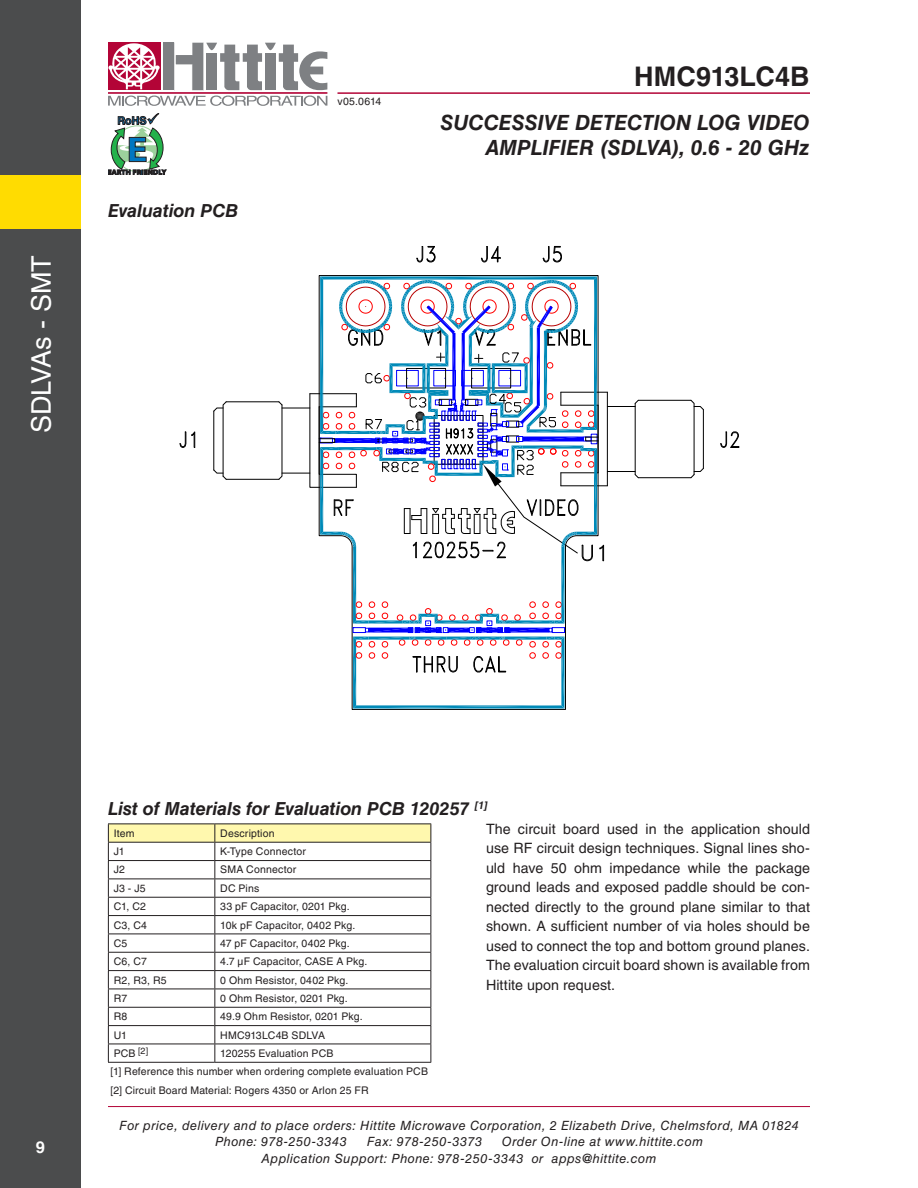
<style>
.page{position:relative;width:918px;height:1188px;background:#fff}
.page>*{position:absolute;margin:0;border:0;box-sizing:border-box;transform-origin:0 0}
.t1{font:27px "Helvetica LT Std";letter-spacing:-.005em;color:#fff}
.t2{font:700 27px "Helvetica LT Std";color:#231f20}
.t3{font:italic 700 21px/25.2px "Helvetica LT Std";color:#231f20;text-align:right}
.t4{font:italic 700 18px "Helvetica LT Std";letter-spacing:-.005em;color:#231f20}
.t5{font:700 16.5px "Helvetica LT Std";color:#fff}
.t6{font:14.25px/19.5px "Helvetica LT Std";letter-spacing:.005em;color:#231f20;text-align:justify}
.t7{font:italic 12.75px/16.5px "Helvetica LT Std";letter-spacing:.035em;color:#231f20}
.t8{font:10.5px/18.3px "Helvetica LT Std";letter-spacing:.015em;color:#231f20}
</style>
<div class="page">
<hr style="left:108px;top:1106px;width:702px;height:1px;background:#b30437">
<hr style="left:338px;top:92px;width:472px;height:2px;background:#b30437">
<div style="left:163px;top:43px;width:11px;height:47px;background:#7e8083"></div>
<div style="left:108px;top:43px;width:52px;height:47px;background:#b30437"></div>
<hr style="left:108px;top:92px;width:219px;height:2px;background:#b30437">
<svg style="left:176px;top:43px;width:151px;height:47px"></svg>
<svg style="left:108px;top:96px;width:219px;height:10px"></svg>
<svg style="left:108px;top:43px;width:52px;height:46px"></svg>
<svg style="left:108px;top:113px;width:58px;height:62px"></svg>
<div style="left:0;top:0;width:81px;height:1188px;background:#4b4c4d"></div>
<div style="left:0;top:175px;width:81px;height:54px;background:#ffdc01"></div>
<svg style="left:108px;top:824px;width:323px;height:238px"></svg>
<hr style="left:108px;top:1062px;width:107px;height:1px;background:#231f20">
<hr style="left:215px;top:1062px;width:216px;height:1px;background:#231f20">
<hr style="left:638px;top:400px;width:53px;height:1px;background:#000">
<svg style="left:690px;top:399px;width:14px;height:80px"></svg>
<hr style="left:638px;top:477px;width:53px;height:1px;background:#000">
<hr style="left:226px;top:401px;width:53px;height:1px;background:#000">
<hr style="left:226px;top:479px;width:53px;height:1px;background:#000">
<svg style="left:213px;top:401px;width:14px;height:79px"></svg>
<svg style="left:180px;top:431px;width:16px;height:17px"></svg>
<svg style="left:720px;top:431px;width:19px;height:17px"></svg>
<svg style="left:416px;top:245px;width:20px;height:18px"></svg>
<svg style="left:481px;top:246px;width:20px;height:17px"></svg>
<svg style="left:542px;top:245px;width:20px;height:18px"></svg>
<svg style="left:278px;top:276px;width:362px;height:433px"></svg>
<h1 class="t1" style="left:26px;top:433px;width:179px;rotate:-90deg">SDLVAs - SMT</h1>
<h3 class="t4" style="left:108px;top:200px;width:132px">Evaluation PCB</h3>
<p class="t8" style="left:338px;top:92px;width:45px">v05.0614</p>
<h1 class="t2" style="left:634px;top:60px;width:177px">HMC913LC4B</h1>
<h2 class="t3" style="left:441px;top:109px;width:371px">SUCCESSIVE DETECTION LOG VIDEO<br>AMPLIFIER (SDLVA), 0.6 - 20 GHz</h2>
<h3 class="t5" style="left:36px;top:1138px;width:11px">9</h3>
<h3 class="t4" style="left:108px;top:798px;width:381px">List of Materials for Evaluation PCB 120257 <sup>[1]</sup></h3>
<p class="t8" style="left:114px;top:824px;width:22px">Item</p>
<p class="t8" style="left:220px;top:824px;width:56px">Description</p>
<p class="t8" style="left:114px;top:842px;width:12px">J1</p>
<p class="t8" style="left:220px;top:842px;width:87px">K-Type Connector</p>
<p class="t8" style="left:114px;top:861px;width:13px">J2</p>
<p class="t8" style="left:220px;top:861px;width:78px">SMA Connector</p>
<p class="t8" style="left:114px;top:879px;width:33px">J3 - J5</p>
<p class="t8" style="left:220px;top:879px;width:41px">DC Pins</p>
<p class="t8" style="left:114px;top:897px;width:34px">C1, C2</p>
<p class="t8" style="left:220px;top:897px;width:131px">33 pF Capacitor, 0201 Pkg.</p>
<p class="t8" style="left:114px;top:916px;width:35px">C3, C4</p>
<p class="t8" style="left:220px;top:916px;width:137px">10k pF Capacitor, 0402 Pkg.</p>
<p class="t8" style="left:114px;top:934px;width:15px">C5</p>
<p class="t8" style="left:220px;top:934px;width:131px">47 pF Capacitor, 0402 Pkg.</p>
<p class="t8" style="left:114px;top:952px;width:35px">C6, C7</p>
<p class="t8" style="left:220px;top:952px;width:149px">4.7 µF Capacitor, CASE A Pkg.</p>
<p class="t8" style="left:114px;top:971px;width:54px">R2, R3, R5</p>
<p class="t8" style="left:220px;top:971px;width:130px">0 Ohm Resistor, 0402 Pkg.</p>
<p class="t8" style="left:114px;top:989px;width:15px">R7</p>
<p class="t8" style="left:220px;top:989px;width:129px">0 Ohm Resistor, 0201 Pkg.</p>
<p class="t8" style="left:114px;top:1007px;width:15px">R8</p>
<p class="t8" style="left:220px;top:1007px;width:144px">49.9 Ohm Resistor, 0201 Pkg.</p>
<p class="t8" style="left:114px;top:1026px;width:15px">U1</p>
<p class="t8" style="left:220px;top:1026px;width:106px">HMC913LC4B SDLVA</p>
<p class="t8" style="left:114px;top:1044px;width:36px">PCB <sup>[2]</sup></p>
<p class="t6" style="left:486px;top:819px;width:326px">The circuit board used in the application should use RF circuit design techniques. Signal lines sho&shy;uld have 50 ohm impedance while the package ground leads and exposed paddle should be con&shy;nected directly to the ground plane similar to that shown. A sufficient number of via holes should be used to connect the top and bottom ground planes.<br>The evaluation circuit board shown is available from Hittite upon request.</p>
<p class="t8" style="left:111px;top:1044px;width:319px;text-indent:110px">120255 Evaluation PCB<br>[1] Reference this number when ordering complete evaluation PCB [2] Circuit Board Material: Rogers 4350 or Arlon 25 FR</p>
<p class="t7" style="left:215px;top:1117px;width:585px;text-indent:-96px">For price, delivery and to place orders: Hittite Microwave Corporation, 2 Elizabeth Drive, Chelmsford, MA 01824<br>Phone: 978-250-3343</p>
<p class="t7" style="left:262px;top:1133px;width:443px;text-indent:240px">Order On-line at www.hittite.com<br>Application Support: Phone: 978-250-3343 or apps@hittite.com</p>
<p class="t7" style="left:367px;top:1133px;width:117px">Fax: 978-250-3373</p>
</div>
